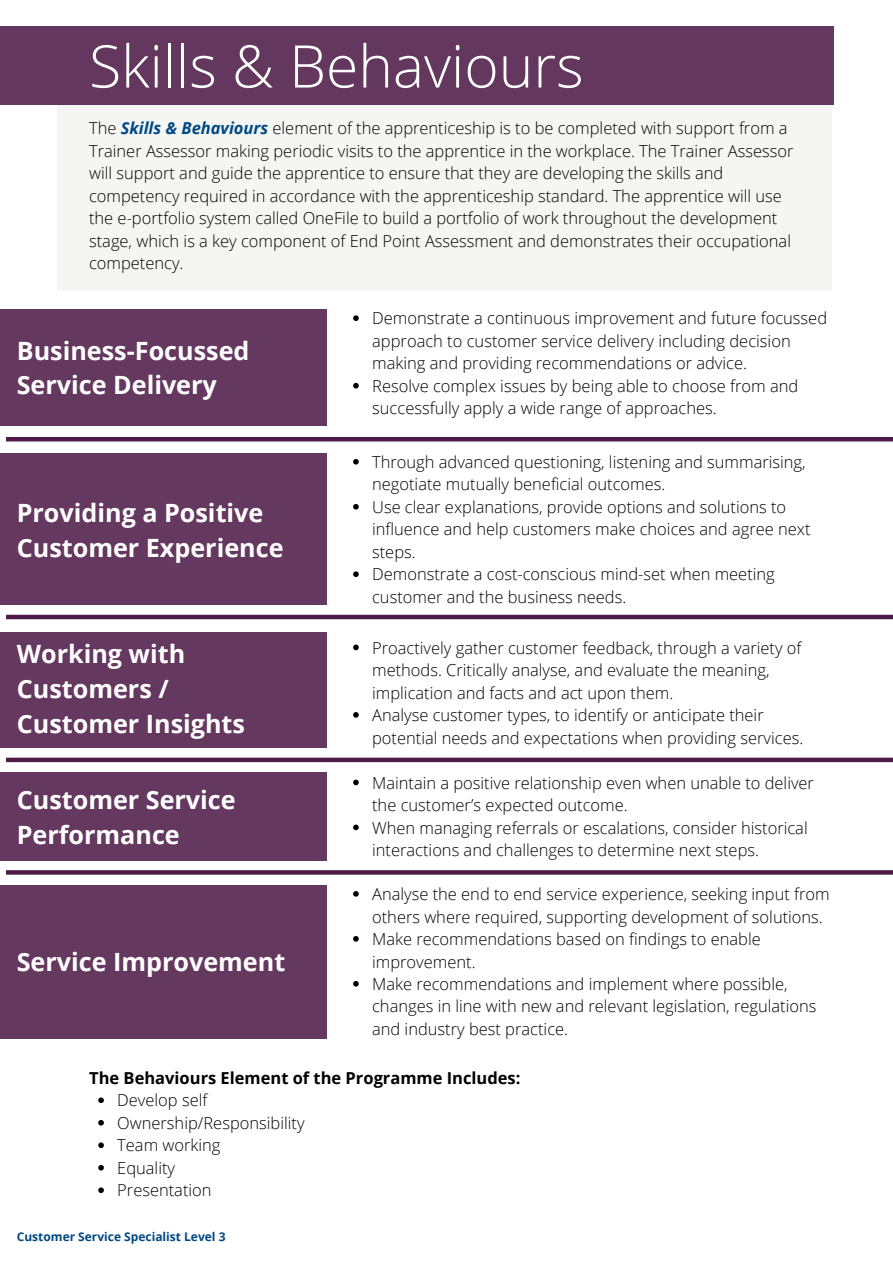
<style>
.page{position:relative;width:893px;height:1264px;background:#fff}
.page>*{position:absolute;margin:0;border:0;box-sizing:border-box;transform-origin:0 0}
.t1{font:300 58.8px "Open Sans";color:#fff}
.t2{font:700 25.2px/34.8px "Open Sans";color:#fff}
.t3{font:300 16.5px/22.5px "Open Sans";color:#000}
.t4{font:700 16.5px "Open Sans";color:#000}
.t5{font:700 12px "Open Sans";color:#004884}
.s1{font-weight:700;font-style:italic;color:#004884}
</style>
<div class="page">
<div style="left:57px;top:37px;width:774px;height:253px;background:#f5f6f3"></div>
<div style="left:0;top:309px;width:327px;height:117px;background:#653860"></div>
<svg style="left:353px;top:315px;width:6px;height:6px"></svg>
<svg style="left:353px;top:383px;width:6px;height:5px"></svg>
<div style="left:0;top:453px;width:327px;height:151px;background:#653860"></div>
<svg style="left:353px;top:459px;width:6px;height:5px"></svg>
<svg style="left:353px;top:504px;width:6px;height:5px"></svg>
<svg style="left:353px;top:571px;width:6px;height:6px"></svg>
<div style="left:0;top:632px;width:327px;height:115px;background:#653860"></div>
<svg style="left:353px;top:644px;width:6px;height:6px"></svg>
<svg style="left:353px;top:712px;width:6px;height:5px"></svg>
<div style="left:0;top:772px;width:327px;height:88px;background:#653860"></div>
<svg style="left:353px;top:779px;width:6px;height:6px"></svg>
<svg style="left:353px;top:824px;width:6px;height:6px"></svg>
<hr style="left:6px;top:437px;width:886px;height:4px;background:#4e1a48">
<div style="left:6px;top:614px;width:886px;height:5px;background:#4e1a48"></div>
<div style="left:6px;top:757px;width:886px;height:5px;background:#4e1a48"></div>
<div style="left:0;top:26px;width:833px;height:79px;background:#64375e"></div>
<div style="left:0;top:884px;width:327px;height:154px;background:#653860"></div>
<svg style="left:353px;top:891px;width:6px;height:5px"></svg>
<svg style="left:353px;top:936px;width:6px;height:5px"></svg>
<svg style="left:353px;top:981px;width:6px;height:5px"></svg>
<svg style="left:6px;top:870px;width:886px;height:4px;background:#552450"></svg>
<svg style="left:98px;top:1097px;width:6px;height:6px"></svg>
<svg style="left:98px;top:1120px;width:6px;height:5px"></svg>
<svg style="left:98px;top:1142px;width:6px;height:6px"></svg>
<svg style="left:98px;top:1165px;width:6px;height:5px"></svg>
<svg style="left:98px;top:1187px;width:6px;height:5px"></svg>
<p class="t1" style="left:89px;top:25px;width:496px">Skills &amp; Behaviours</p>
<p class="t3" style="left:89px;top:117px;width:705px">The <span class="s1">Skills &amp; Behaviours</span> element of the apprenticeship is to be completed with support from a Trainer Assessor making periodic visits to the apprentice in the workplace. The Trainer Assessor will support and guide the apprentice to ensure that they are developing the skills and competency required in accordance with the apprenticeship standard. The apprentice will use the e-portfolio system called OneFile to build a portfolio of work throughout the development stage, which is a key component of End Point Assessment and demonstrates their occupational competency.</p>
<p class="t2" style="left:17px;top:332px;width:234px">Business-Focussed<br>Service Delivery</p>
<p class="t2" style="left:17px;top:494px;width:268px">Providing a Positive<br>Customer Experience</p>
<p class="t3" style="left:372px;top:307px;width:456px">Demonstrate a continuous improvement and future focussed approach to customer service delivery including decision making and providing recommendations or advice.</p>
<p class="t3" style="left:372px;top:374px;width:427px">Resolve complex issues by being able to choose from and successfully apply a wide range of approaches.</p>
<p class="t3" style="left:372px;top:450px;width:435px">Through advanced questioning, listening and summarising, negotiate mutually beneficial outcomes.</p>
<p class="t3" style="left:372px;top:495px;width:440px">Use clear explanations, provide options and solutions to influence and help customers make choices and agree next steps.</p>
<p class="t3" style="left:372px;top:562px;width:404px">Demonstrate a cost-conscious mind-set when meeting customer and the business needs.</p>
<p class="t2" style="left:17px;top:635px;width:230px">Working with<br>Customers /<br>Customer Insights</p>
<p class="t3" style="left:372px;top:636px;width:431px">Proactively gather customer feedback, through a variety of methods. Critically analyse, and evaluate the meaning, implication and facts and act upon them.</p>
<p class="t3" style="left:372px;top:703px;width:432px">Analyse customer types, to identify or anticipate their potential needs and expectations when providing services.</p>
<p class="t2" style="left:17px;top:781px;width:220px">Customer Service<br>Performance</p>
<p class="t2" style="left:17px;top:944px;width:270px">Service Improvement</p>
<p class="t3" style="left:372px;top:771px;width:443px">Maintain a positive relationship even when unable to deliver the customer’s expected outcome.</p>
<p class="t3" style="left:372px;top:816px;width:437px">When managing referrals or escalations, consider historical interactions and challenges to determine next steps.</p>
<p class="t3" style="left:372px;top:882px;width:459px">Analyse the end to end service experience, seeking input from others where required, supporting development of solutions.</p>
<p class="t3" style="left:372px;top:927px;width:390px">Make recommendations based on findings to enable improvement.</p>
<p class="t3" style="left:372px;top:972px;width:446px">Make recommendations and implement where possible, changes in line with new and relevant legislation, regulations and industry best practice.</p>
<p class="t4" style="left:89px;top:1066px;width:432px">The Behaviours Element of the Programme Includes:</p>
<p class="t3" style="left:117px;top:1088px;width:92px">Develop self</p>
<p class="t3" style="left:117px;top:1111px;width:189px">Ownership/Responsibility</p>
<p class="t3" style="left:117px;top:1133px;width:105px">Team working</p>
<p class="t3" style="left:117px;top:1156px;width:59px">Equality</p>
<p class="t3" style="left:117px;top:1178px;width:96px">Presentation</p>
<p class="t5" style="left:17px;top:1227px;width:210px">Customer Service Specialist Level 3</p>
</div>
